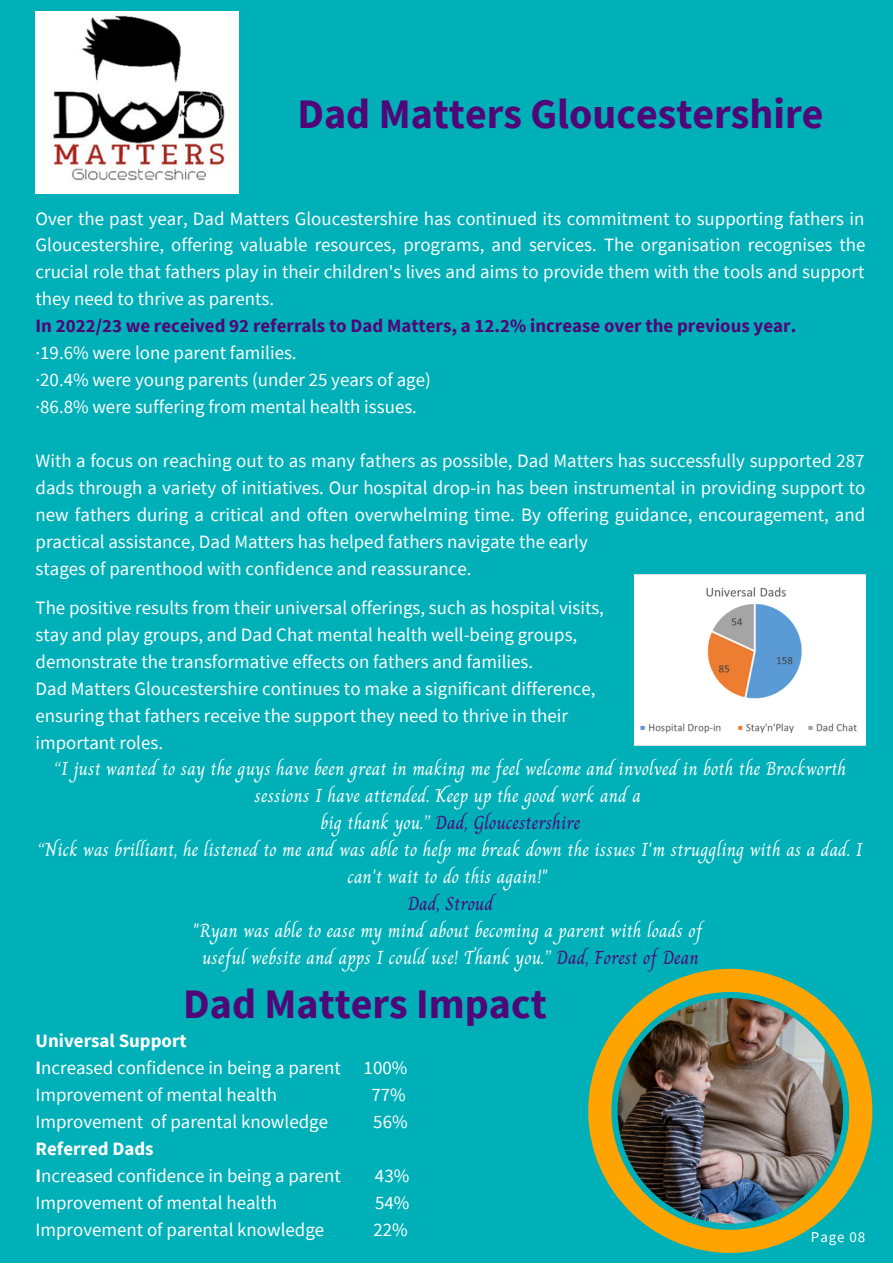
<style>
.page{position:relative;width:893px;height:1264px;background:#fff}
.page>*{position:absolute;margin:0;border:0;box-sizing:border-box;transform-origin:0 0}
.t1{font:700 42px "Source Sans Pro";color:#500778}
.t2{font:18.9px/27px "Source Sans Pro";color:#fff;text-align:justify}
.t3{font:18.9px/27px "Charm";color:#fff;text-align:center}
.t4{font:700 18.9px "Source Sans Pro";color:#500778}
.t5{font:18.9px "Charm";color:#500778}
.t6{font:700 18.9px "Source Sans Pro";color:#fff}
.t7{font:15px "Source Sans Pro";letter-spacing:.06em;color:#fff}
.s1{color:#fff}
.s2{color:#500778}
.s3{font-weight:700}
</style>
<div class="page">
<div style="left:0;top:0;width:892px;height:1262px;background:#00b0b9"></div>
<img style="left:634px;top:574px;width:231px;height:171px">
<img style="left:588px;top:968px;width:284px;height:284px">
<img style="left:36px;top:11px;width:202px;height:182px">
<p class="t1" style="left:297px;top:86px;width:527px">Dad Matters Gloucestershire</p>
<p class="t2" style="left:36px;top:204px;width:831px">Over the past year, Dad Matters Gloucestershire has continued its commitment to supporting fathers in Gloucestershire, offering valuable resources, programs, and services. The organisation recognises the crucial role that fathers play in their children's lives and aims to provide them with the tools and support they need to thrive as parents.</p>
<p class="t4" style="left:36px;top:314px;width:762px">In 2022/23 we received 92 referrals to Dad Matters, a 12.2% increase over the previous year.</p>
<p class="t2" style="left:36px;top:339px;width:262px">·19.6% were lone parent families.</p>
<p class="t2" style="left:36px;top:366px;width:396px">·20.4% were young parents (under 25 years of age)</p>
<p class="t2" style="left:36px;top:393px;width:383px">·86.8% were suffering from mental health issues.</p>
<p class="t2" style="left:36px;top:447px;width:831px">With a focus on reaching out to as many fathers as possible, Dad Matters has successfully supported 287 dads through a variety of initiatives. Our hospital drop-in has been instrumental in providing support to new fathers during a critical and often overwhelming time. By offering guidance, encouragement, and practical assistance, Dad Matters has helped fathers navigate the early</p>
<p class="t2" style="left:36px;top:555px;width:437px">stages of parenthood with confidence and reassurance.</p>
<p class="t2" style="left:36px;top:594px;width:570px">The positive results from their universal offerings, such as hospital visits,</p>
<p class="t2" style="left:36px;top:621px;width:543px">stay and play groups, and Dad Chat mental health well-being groups,</p>
<p class="t2" style="left:36px;top:648px;width:499px">demonstrate the transformative effects on fathers and families.</p>
<p class="t2" style="left:36px;top:675px;width:561px">Dad Matters Gloucestershire continues to make a significant difference,</p>
<p class="t2" style="left:36px;top:702px;width:534px">ensuring that fathers receive the support they need to thrive in their</p>
<p class="t2" style="left:36px;top:729px;width:129px">important roles.</p>
<p class="t3" style="left:55px;top:755px;width:793px">“I just wanted to say the guys have been great in making me feel welcome and involved in both the Brockworth sessions I have attended. Keep up the good work and a</p>
<p class="t5" style="left:320px;top:808px;width:261px"><span class="s1">big thank you.”</span> Dad, Gloucestershire</p>
<p class="t3" style="left:38px;top:836px;width:826px">“Nick was brilliant, he listened to me and was able to help me break down the issues I'm struggling with as a dad. I can't wait to do this again!"</p>
<p class="t5" style="left:407px;top:888px;width:87px">Dad, Stroud</p>
<p class="t3" style="left:193px;top:917px;width:511px">"Ryan was able to ease my mind about becoming a parent with loads of</p>
<p class="t3" style="left:202px;top:944px;width:498px">useful website and apps I could use! Thank you.” <span class="s2">Dad, Forest of Dean</span></p>
<p class="t1" style="left:183px;top:976px;width:365px">Dad Matters Impact</p>
<p class="t6" style="left:36px;top:1028px;width:153px">Universal Support</p>
<p class="t2" style="left:36px;top:1054px;width:373px"><span class="s3">I</span>ncreased confidence in being a parent 100%</p>
<p class="t2" style="left:36px;top:1081px;width:243px">Improvement of mental health</p>
<p class="t2" style="left:371px;top:1081px;width:36px">77%</p>
<p class="t2" style="left:36px;top:1108px;width:294px">Improvement of parental knowledge</p>
<p class="t2" style="left:373px;top:1108px;width:36px">56%</p>
<p class="t6" style="left:36px;top:1136px;width:119px">Referred Dads</p>
<p class="t2" style="left:36px;top:1161px;width:307px"><span class="s3">I</span>ncreased confidence in being a parent</p>
<p class="t2" style="left:375px;top:1161px;width:36px">43%</p>
<p class="t2" style="left:36px;top:1188px;width:243px">Improvement of mental health</p>
<p class="t2" style="left:375px;top:1188px;width:36px">54%</p>
<p class="t2" style="left:36px;top:1215px;width:290px">Improvement of parental knowledge</p>
<p class="t2" style="left:373px;top:1215px;width:36px">22%</p>
<p class="t7" style="left:810px;top:1227px;width:56px">Page 08</p>
</div>
